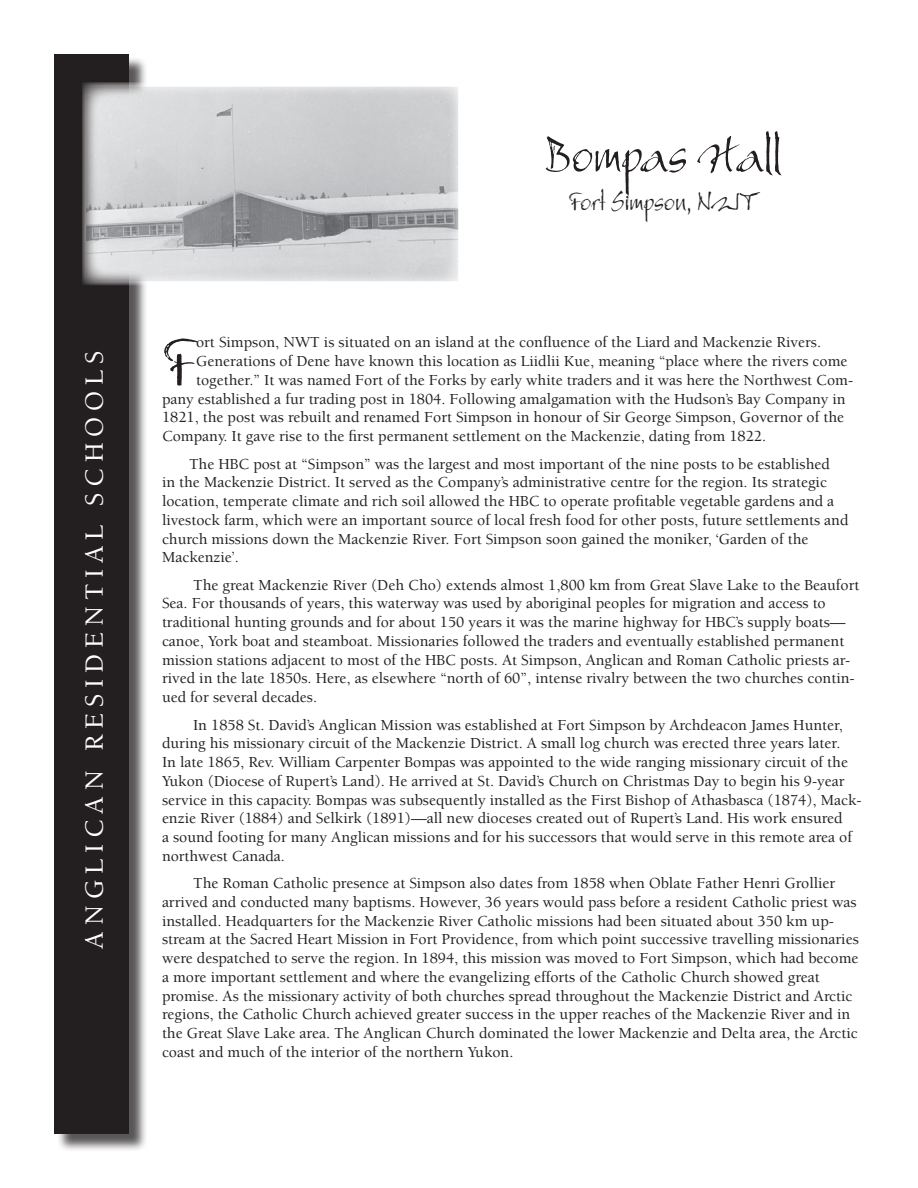
<style>
.page{position:relative;width:918px;height:1188px;background:#fff}
.page>*{position:absolute;margin:0;border:0;box-sizing:border-box;transform-origin:0 0}
.body{font:71.7px "Bergell Plain";color:#231f20}
.t1{font:54px "Bergell Plain";color:#231f20}
.body-2{font:500 27px "Berkeley";letter-spacing:.22em;color:#fff}
.place{font:27px "Bergell Plain";color:#231f20}
.body_indent{font:500 15.75px/18.8px "Berkeley";color:#231f20}
.body-3{font:500 15.75px "Berkeley";color:#231f20}
</style>
<div class="page">
<div style="left:56px;top:56px;width:92px;height:1097px;background:#231f20;opacity:.75"></div>
<div style="left:55px;top:55px;width:73px;height:1078px;background:#231f20"></div>
<div style="left:54px;top:54px;width:75px;height:1080px;border:2px solid #231f20"></div>
<img style="left:87px;top:87px;width:371px;height:194px">
<div style="left:82px;top:82px;width:381px;height:204px;border:4px solid #fff"></div>
<p class="body-2" style="left:80px;top:949px;width:599px;rotate:-90deg">Anglica n Residentia l Schools</p>
<p class="t1" style="left:545px;top:121px;width:238px">Bompas Hall</p>
<p class="place" style="left:568px;top:185px;width:192px">Fort Simpson, NWT</p>
<p class="body" style="left:162px;top:318px;width:36px">F</p>
<p class="body-3" style="left:196px;top:334px;width:627px">ort Simpson, NWT is situated on an island at the confluence of the Liard and Mackenzie Rivers.</p>
<p class="body-3" style="left:196px;top:353px;width:653px">Generations of Dene have known this location as Liidlii Kue, meaning “place where the rivers come</p>
<p class="body-3" style="left:196px;top:372px;width:659px">together.” It was named Fort of the Forks by early white traders and it was here the Northwest Com-</p>
<p class="body-3" style="left:162px;top:390px;width:685px">pany established a fur trading post in 1804. Following amalgamation with the Hudson’s Bay Company in</p>
<p class="body-3" style="left:162px;top:409px;width:684px">1821, the post was rebuilt and renamed Fort Simpson in honour of Sir George Simpson, Governor of the</p>
<p class="body-3" style="left:162px;top:428px;width:606px">Company. It gave rise to the first permanent settlement on the Mackenzie, dating from 1822.</p>
<p class="body_indent" style="left:162px;top:455px;width:688px;text-indent:27px">The HBC post at “Simpson” was the largest and most important of the nine posts to be established<br>in the Mackenzie District. It served as the Company’s administrative centre for the region. Its strategic location, temperate climate and rich soil allowed the HBC to operate profitable vegetable gardens and a livestock farm, which were an important source of local fresh food for other posts, future settlements and church missions down the Mackenzie River. Fort Simpson soon gained the moniker, ‘Garden of the Mackenzie’.</p>
<p class="body_indent" style="left:162px;top:576px;width:699px;text-indent:31px">The great Mackenzie River (Deh Cho) extends almost 1,800 km from Great Slave Lake to the Beaufort Sea. For thousands of years, this waterway was used by aboriginal peoples for migration and access to traditional hunting grounds and for about 150 years it was the marine highway for HBC’s supply boats— canoe, York boat and steamboat. Missionaries followed the traders and eventually established permanent mission stations adjacent to most of the HBC posts. At Simpson, Anglican and Roman Catholic priests ar&shy;rived in the late 1850s. Here, as elsewhere “north of 60”, intense rivalry between the two churches contin&shy;ued for several decades.</p>
<p class="body_indent" style="left:162px;top:716px;width:701px;text-indent:31px">In 1858 St. David’s Anglican Mission was established at Fort Simpson by Archdeacon James Hunter, during his missionary circuit of the Mackenzie District. A small log church was erected three years later.<br>In late 1865, Rev. William Carpenter Bompas was appointed to the wide ranging missionary circuit of the Yukon (Diocese of Rupert’s Land). He arrived at St. David’s Church on Christmas Day to begin his 9-year service in this capacity. Bompas was subsequently installed as the First Bishop of Athasbasca (1874), Mack&shy;enzie River (1884) and Selkirk (1891)—all new dioceses created out of Rupert’s Land. His work ensured<br>a sound footing for many Anglican missions and for his successors that would serve in this remote area of northwest Canada.</p>
<p class="body_indent" style="left:162px;top:874px;width:698px;text-indent:31px">The Roman Catholic presence at Simpson also dates from 1858 when Oblate Father Henri Grollier arrived and conducted many baptisms. However, 36 years would pass before a resident Catholic priest was installed. Headquarters for the Mackenzie River Catholic missions had been situated about 350 km up&shy;stream at the Sacred Heart Mission in Fort Providence, from which point successive travelling missionaries were despatched to serve the region. In 1894, this mission was moved to Fort Simpson, which had become a more important settlement and where the evangelizing efforts of the Catholic Church showed great promise. As the missionary activity of both churches spread throughout the Mackenzie District and Arctic regions, the Catholic Church achieved greater success in the upper reaches of the Mackenzie River and in the Great Slave Lake area. The Anglican Church dominated the lower Mackenzie and Delta area, the Arctic coast and much of the interior of the northern Yukon.</p>
</div>
